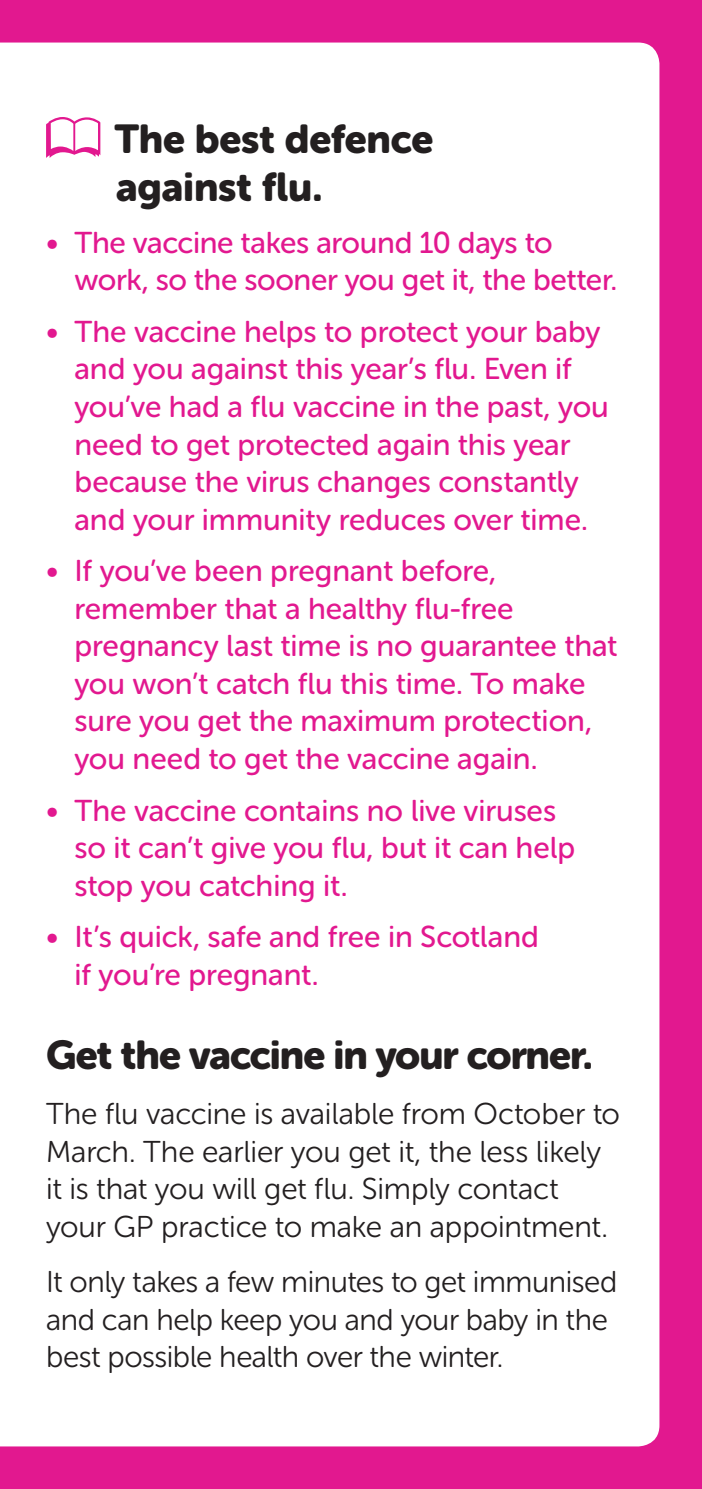
<style>
.page{position:relative;width:702px;height:1489px;background:#fff}
.page>*{position:absolute;margin:0;border:0;box-sizing:border-box;transform-origin:0 0}
.Heading{font:40px/47.5px "Museo Sans Rounded 900";letter-spacing:-.015em;color:#231f20}
.Bullets_indent{font:30px/37.5px "Museo Sans Rounded 500";letter-spacing:-.005em;color:#e2188f}
.Body_copy{font:30px/37.5px "Museo Sans Rounded 300";letter-spacing:-.01em;color:#231f20}
</style>
<div class="page">
<div style="left:0;top:0;width:702px;height:1488px;background:#e2188f"></div>
<div style="left:0;top:43px;width:659px;height:1403px;background:#fff"></div>
<svg style="left:46px;top:117px;width:54px;height:41px"></svg>
<h2 class="Heading" style="left:114px;top:116px;width:320px">The best defence against flu.</h2>
<p class="Bullets_indent" style="left:74px;top:224px;width:544px;text-indent:-28px">• The vaccine takes around 10 days to work, so the sooner you get it, the better.</p>
<p class="Bullets_indent" style="left:74px;top:313px;width:536px;text-indent:-28px">• The vaccine helps to protect your baby and you against this year’s flu. Even if you’ve had a flu vaccine in the past, you need to get protected again this year because the virus changes constantly and your immunity reduces over time.</p>
<p class="Bullets_indent" style="left:74px;top:552px;width:544px;text-indent:-28px">• If you’ve been pregnant before, remember that a healthy flu-free pregnancy last time is no guarantee that you won’t catch flu this time. To make sure you get the maximum protection, you need to get the vaccine again.</p>
<p class="Bullets_indent" style="left:74px;top:791px;width:502px;text-indent:-28px">• The vaccine contains no live viruses so it can’t give you flu, but it can help stop you catching it.</p>
<p class="Bullets_indent" style="left:74px;top:918px;width:466px;text-indent:-28px">• It’s quick, safe and free in Scotland if you’re pregnant.</p>
<h2 class="Heading" style="left:46px;top:1031px;width:548px">Get the vaccine in your corner.</h2>
<p class="Body_copy" style="left:46px;top:1095px;width:575px">The flu vaccine is available from October to March. The earlier you get it, the less likely it is that you will get flu. Simply contact your GP practice to make an appointment.</p>
<p class="Body_copy" style="left:46px;top:1263px;width:572px">It only takes a few minutes to get immunised and can help keep you and your baby in the best possible health over the winter.</p>
</div>
